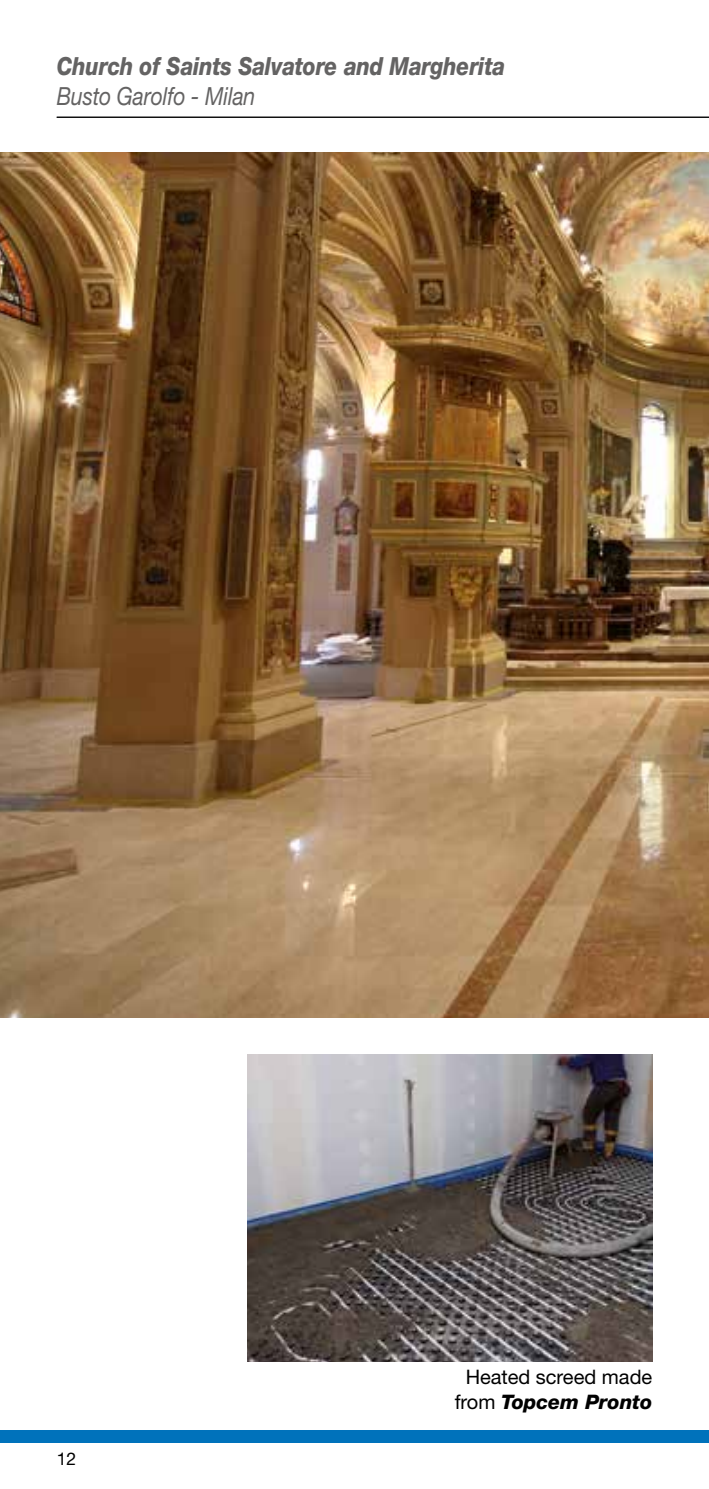
<style>
.page{position:relative;width:709px;height:1489px;background:#fff}
.page>*{position:absolute;margin:0;border:0;box-sizing:border-box;transform-origin:0 0}
.t1{font:italic 800 25px "Helvetica Neue LTW1 G";letter-spacing:-.005em;color:#646363;scale:.85 1}
.t2{font:italic 25px "Helvetica Neue LTW1 G";letter-spacing:-.005em;color:#646363;scale:.85 1}
.t3{font:20px/25px "Helvetica Neue LTW1 G";color:#000;text-align:center}
.t4{font:17.5px "Helvetica Neue LTW1 G";color:#000}
.s1{font-weight:800;font-style:italic}
</style>
<div class="page">
<div style="left:0;top:1429px;width:709px;height:13px;background:#0072bb"></div>
<img style="left:0;top:152px;width:709px;height:865px">
<hr style="left:57px;top:117px;width:652px;height:1px;background:#000">
<img style="left:247px;top:1054px;width:405px;height:307px">
<p class="t1" style="left:57px;top:51px;width:529px">Church of Saints Salvatore and Margherita</p>
<p class="t2" style="left:57px;top:80px;width:235px">Busto Garolfo - Milan</p>
<p class="t4" style="left:57px;top:1447px;width:21px">12</p>
<p class="t3" style="left:454px;top:1364px;width:199px">Heated screed made from <span class="s1">Topcem Pronto</span></p>
</div>
